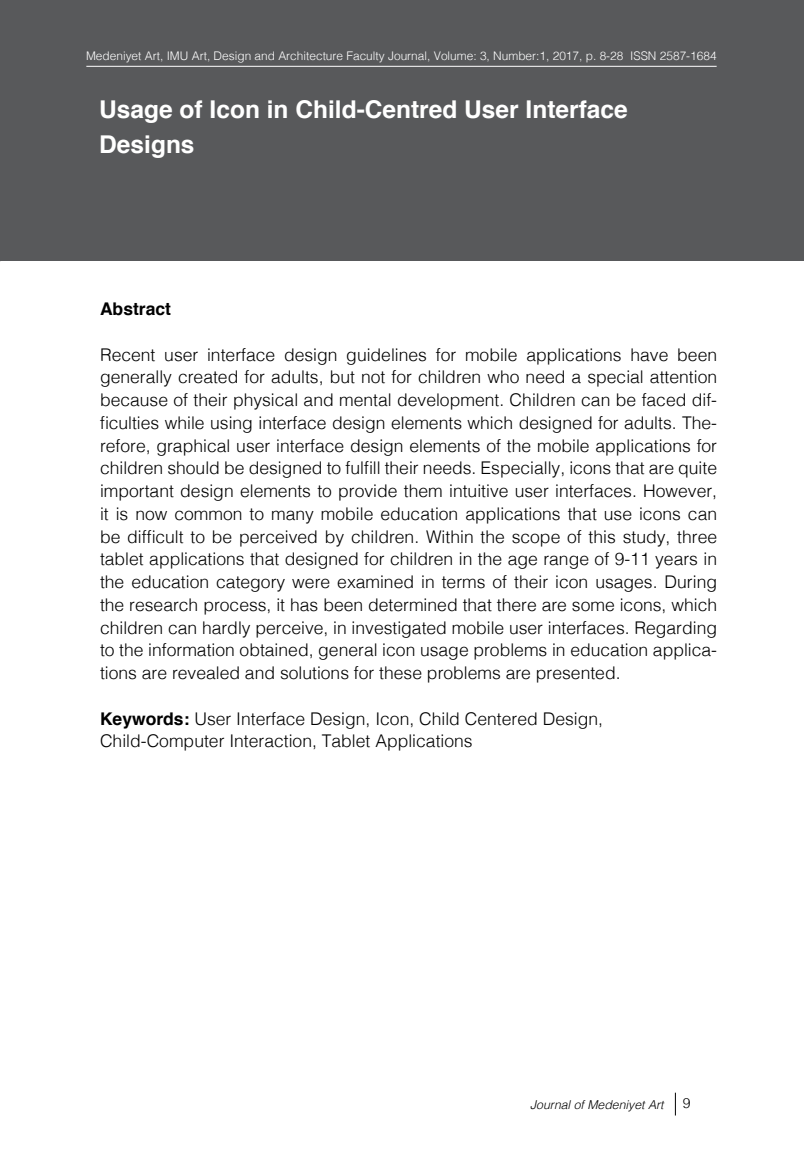
<style>
.page{position:relative;width:804px;height:1166px;background:#fff}
.page>*{position:absolute;margin:0;border:0;box-sizing:border-box;transform-origin:0 0}
.t1{font:700 24.5px/35px "Helvetica";color:#fff}
.t2{font:300 17.5px/22.8px "Helvetica";color:#000;text-align:justify}
.t3{font:700 17.5px "Helvetica";color:#000}
.t4{font:300 14px "Helvetica";color:#000}
.t5{font:italic 300 12.25px "Helvetica";color:#000101}
.t6{font:300 11.9px "Helvetica";color:#fff}
.s1{font-weight:700}
</style>
<div class="page">
<svg style="left:675px;top:1092px;width:1px;height:23px"></svg>
<div style="left:0;top:0;width:804px;height:261px;background:#58595b"></div>
<hr style="left:86px;top:66px;width:630px;height:1px;background:#fff">
<p class="t6" style="left:86px;top:46px;width:632px">Medeniyet Art, IMU Art, Design and Architecture Faculty Journal, Volume: 3, Number:1, 2017, p. 8-28 ISSN 2587-1684</p>
<h1 class="t1" style="left:99px;top:92px;width:530px">Usage of Icon in Child-Centred User Interface<br>Designs</h1>
<p class="t3" style="left:100px;top:295px;width:72px">Abstract</p>
<p class="t2" style="left:100px;top:342px;width:618px">Recent user interface design guidelines for mobile applications have been generally created for adults, but not for children who need a special attention because of their physical and mental development. Children can be faced dif&shy;ficulties while using interface design elements which designed for adults. The&shy;refore, graphical user interface design elements of the mobile applications for children should be designed to fulfill their needs. Especially, icons that are quite important design elements to provide them intuitive user interfaces. However, it is now common to many mobile education applications that use icons can be difficult to be perceived by children. Within the scope of this study, three tablet applications that designed for children in the age range of 9-11 years in the education category were examined in terms of their icon usages. During the research process, it has been determined that there are some icons, which children can hardly perceive, in investigated mobile user interfaces. Regarding to the information obtained, general icon usage problems in education applica&shy;tions are revealed and solutions for these problems are presented.</p>
<p class="t2" style="left:100px;top:706px;width:504px"><span class="s1">Keywords:</span> User Interface Design, Icon, Child Centered Design,<br>Child-Computer Interaction, Tablet Applications</p>
<p class="t5" style="left:530px;top:1094px;width:135px">Journal of Medeniyet Art</p>
<p class="t4" style="left:683px;top:1091px;width:9px">9</p>
</div>
